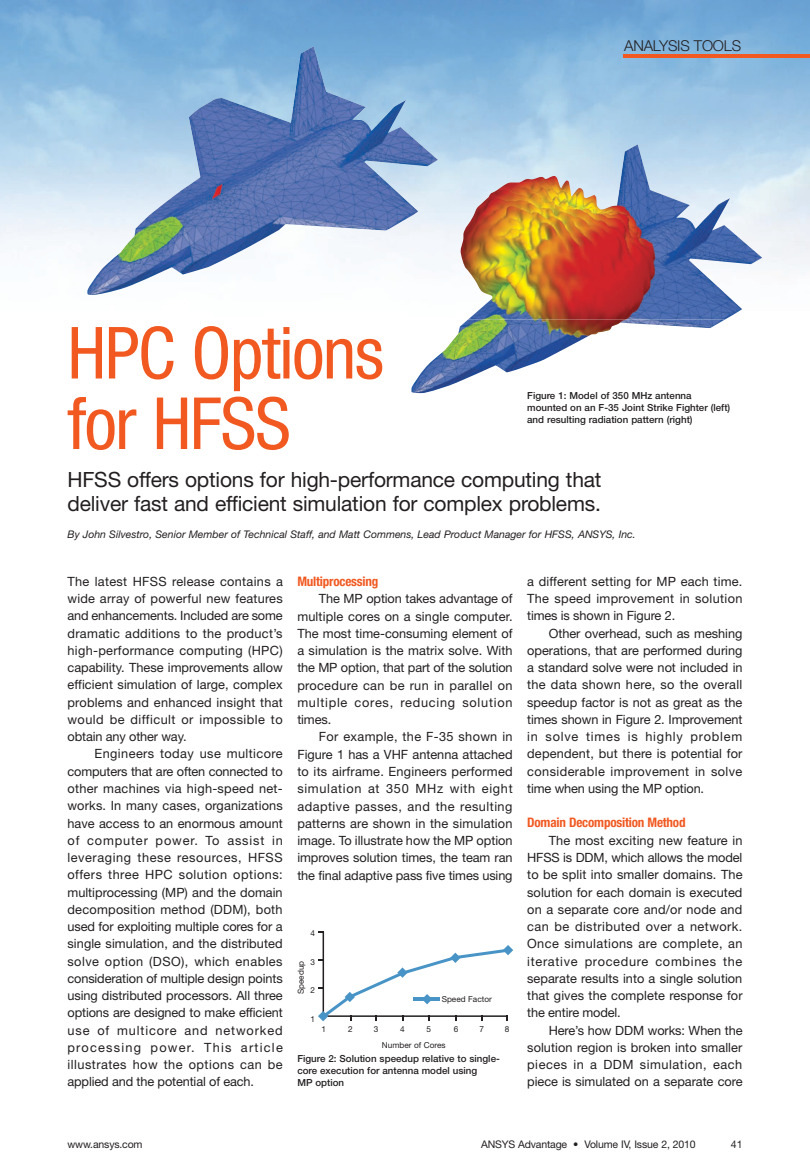
<style>
.page{position:relative;width:810px;height:1175px;background:#fff}
.page>*{position:absolute;margin:0;border:0;box-sizing:border-box;transform-origin:0 0}
.t1{font:condensed 72px/70.5px "Helvetica Neue LT Pro";letter-spacing:-.02em;color:#f15921}
.t2{font:21px/24px "Helvetica Neue LT Pro";letter-spacing:-.01em;color:#231f20}
.t3{font:300 15px "Helvetica Neue LT Pro";letter-spacing:-.015em;color:#231f20}
.t4{font:700 condensed 13.2px "Helvetica Neue LT Pro";letter-spacing:-.015em;color:#f15921}
.t5{font:12.75px/17.2px "Helvetica Neue LT Pro";letter-spacing:.01em;color:#231f20;text-align:justify}
.t6{font:italic 10.5px "Helvetica Neue LT Pro";color:#231f20}
.t7{font:10.5px "Helvetica Neue LT Pro";letter-spacing:-.015em;color:#231f20}
.t8{font:500 9.75px/12px "Helvetica Neue LT Pro";color:#231f20}
.t9{font:8.25px "Helvetica Neue LT Pro";color:#231f20}
</style>
<div class="page">
<img style="left:0;top:0;width:810px;height:271px">
<svg style="left:318px;top:931px;width:195px;height:90px"></svg>
<hr style="left:413px;top:997px;width:27px;height:3px;background:#4894c6">
<img style="left:87px;top:46px;width:351px;height:249px">
<img style="left:411px;top:319px;width:314px;height:74px">
<img style="left:461px;top:144px;width:301px;height:175px">
<hr style="left:624px;top:55px;width:186px;height:3px;background:#f15921">
<p class="t3" style="left:624px;top:37px;width:118px">ANALYSIS TOOLS</p>
<h1 class="t1" style="left:68px;top:317px;width:318px">HPC Options for HFSS</h1>
<h2 class="t2" style="left:68px;top:466px;width:536px">HFSS offers options for high-performance computing that deliver fast and efficient simulation for complex problems.</h2>
<p class="t6" style="left:68px;top:527px;width:570px">By John Silvestro, Senior Member of Technical Staff, and Matt Commens, Lead Product Manager for HFSS, ANSYS, Inc.</p>
<p class="t8" style="left:527px;top:389px;width:205px">Figure 1: Model of 350 MHz antenna mounted on an F-35 Joint Strike Fighter (left) and resulting radiation pattern (right)</p>
<p class="t5" style="left:68px;top:572px;width:217px">The latest HFSS release contains a wide array of powerful new features and enhancements. Included are some dramatic additions to the product’s high-performance computing (HPC) capability. These improvements allow efficient simulation of large, complex problems and enhanced insight that would be difficult or impossible to obtain any other way.</p>
<p class="t5" style="left:68px;top:745px;width:217px;text-indent:27px">Engineers today use multicore computers that are often connected to other machines via high-speed net&shy;works. In many cases, organizations have access to an enormous amount of computer power. To assist in leveraging these resources, HFSS offers three HPC solution options: multiprocessing (MP) and the domain decomposition method (DDM), both used for exploiting multiple cores for a single simulation, and the distributed solve option (DSO), which enables consideration of multiple design points using distributed processors. All three options are designed to make efficient use of multicore and networked processing power. This article illustrates how the options can be applied and the potential of each.</p>
<p class="t4" style="left:297px;top:573px;width:83px">Multiprocessing</p>
<p class="t5" style="left:297px;top:590px;width:217px;text-indent:22px">The MP option takes advantage of multiple cores on a single computer.<br>The most time-consuming element of a simulation is the matrix solve. With the MP option, that part of the solution procedure can be run in parallel on multiple cores, reducing solution times.</p>
<p class="t5" style="left:297px;top:728px;width:217px;text-indent:22px">For example, the F-35 shown in Figure 1 has a VHF antenna attached to its airframe. Engineers performed simulation at 350 MHz with eight adaptive passes, and the resulting patterns are shown in the simulation image. To illustrate how the MP option improves solution times, the team ran the final adaptive pass five times using</p>
<p class="t9" style="left:311px;top:928px;width:6px">4</p>
<p class="t9" style="left:311px;top:956px;width:6px">3</p>
<p class="t9" style="left:311px;top:985px;width:6px">2</p>
<p class="t9" style="left:311px;top:1013px;width:6px">1</p>
<p class="t9" style="left:296px;top:994px;width:35px;rotate:-90deg">Speedup</p>
<p class="t9" style="left:442px;top:993px;width:52px">Speed Factor</p>
<p class="t9" style="left:321px;top:1023px;width:6px">1</p>
<p class="t9" style="left:348px;top:1023px;width:6px">2</p>
<p class="t9" style="left:374px;top:1023px;width:6px">3</p>
<p class="t9" style="left:400px;top:1023px;width:6px">4</p>
<p class="t9" style="left:427px;top:1023px;width:6px">5</p>
<p class="t9" style="left:454px;top:1023px;width:6px">6</p>
<p class="t9" style="left:479px;top:1023px;width:6px">7</p>
<p class="t9" style="left:505px;top:1023px;width:6px">8</p>
<p class="t9" style="left:382px;top:1040px;width:65px">Number of Cores</p>
<p class="t8" style="left:297px;top:1052px;width:204px">Figure 2: Solution speedup relative to single&shy;core execution for antenna model using<br>MP option</p>
<p class="t5" style="left:527px;top:572px;width:217px">a different setting for MP each time.<br>The speed improvement in solution times is shown in Figure 2.</p>
<p class="t5" style="left:527px;top:624px;width:217px;text-indent:22px">Other overhead, such as meshing operations, that are performed during a standard solve were not included in the data shown here, so the overall speedup factor is not as great as the times shown in Figure 2. Improvement in solve times is highly problem dependent, but there is potential for considerable improvement in solve time when using the MP option.</p>
<p class="t4" style="left:527px;top:815px;width:160px">Domain Decomposition Method</p>
<p class="t5" style="left:527px;top:831px;width:217px;text-indent:22px">The most exciting new feature in HFSS is DDM, which allows the model to be split into smaller domains. The solution for each domain is executed on a separate core and/or node and can be distributed over a network.<br>Once simulations are complete, an iterative procedure combines the separate results into a single solution that gives the complete response for the entire model.</p>
<p class="t5" style="left:527px;top:1021px;width:217px;text-indent:22px">Here’s how DDM works: When the solution region is broken into smaller pieces in a DDM simulation, each piece is simulated on a separate core</p>
<p class="t7" style="left:68px;top:1137px;width:77px">www.ansys.com</p>
<p class="t7" style="left:481px;top:1137px;width:216px">ANSYS Advantage • Volume IV, Issue 2, 2010</p>
<p class="t7" style="left:731px;top:1138px;width:13px">41</p>
</div>
